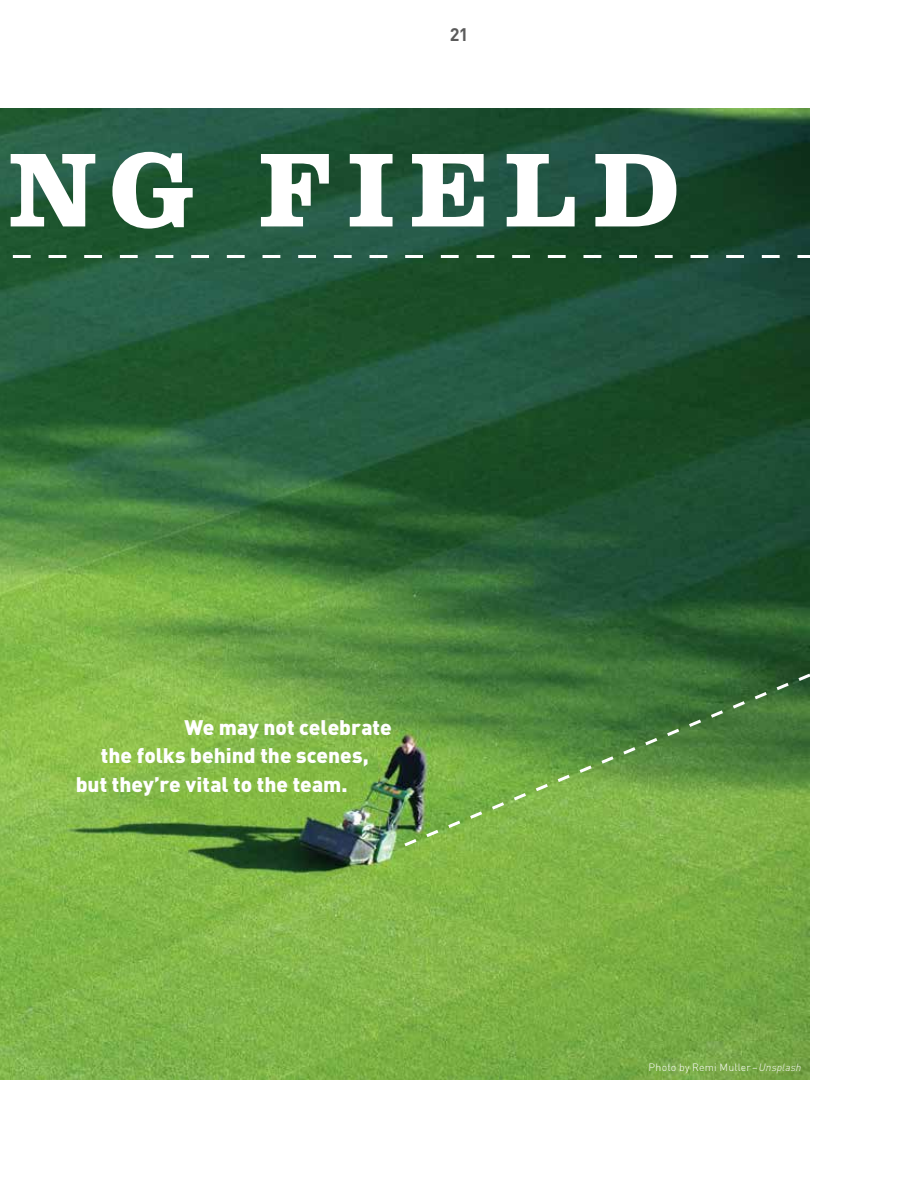
<style>
.page{position:relative;width:918px;height:1188px;background:#fff}
.page>*{position:absolute;margin:0;border:0;box-sizing:border-box;transform-origin:0 0}
.t1{font:700 108px "Clarendon BT";letter-spacing:.13em;color:#fff}
.t2{font:900 20.85px "DIN Pro";color:#fff}
.t3{font:700 18px "DIN Pro";color:#000}
.t4{font:300 10.5px "DIN Pro";letter-spacing:.02em;color:#fff}
.s1{font-style:italic}
</style>
<div class="page">
<img style="left:0;top:108px;width:810px;height:972px">
<svg style="left:401px;top:671px;width:409px;height:178px;background:#639643"></svg>
<svg style="left:0;top:255px;width:810px;height:3px"></svg>
<p class="t3" style="left:449px;top:19px;width:21px">21</p>
<h1 class="t1" style="left:9px;top:122px;width:673px">NG FIELD</h1>
<p class="t2" style="left:184px;top:709px;width:209px">We may not celebrate</p>
<p class="t2" style="left:101px;top:738px;width:269px">the folks behind the scenes,</p>
<p class="t2" style="left:76px;top:766px;width:274px">but they’re vital to the team.</p>
<p class="t4" style="left:649px;top:1059px;width:154px">Photo by Remi Muller–<span class="s1">Unsplash</span></p>
</div>
